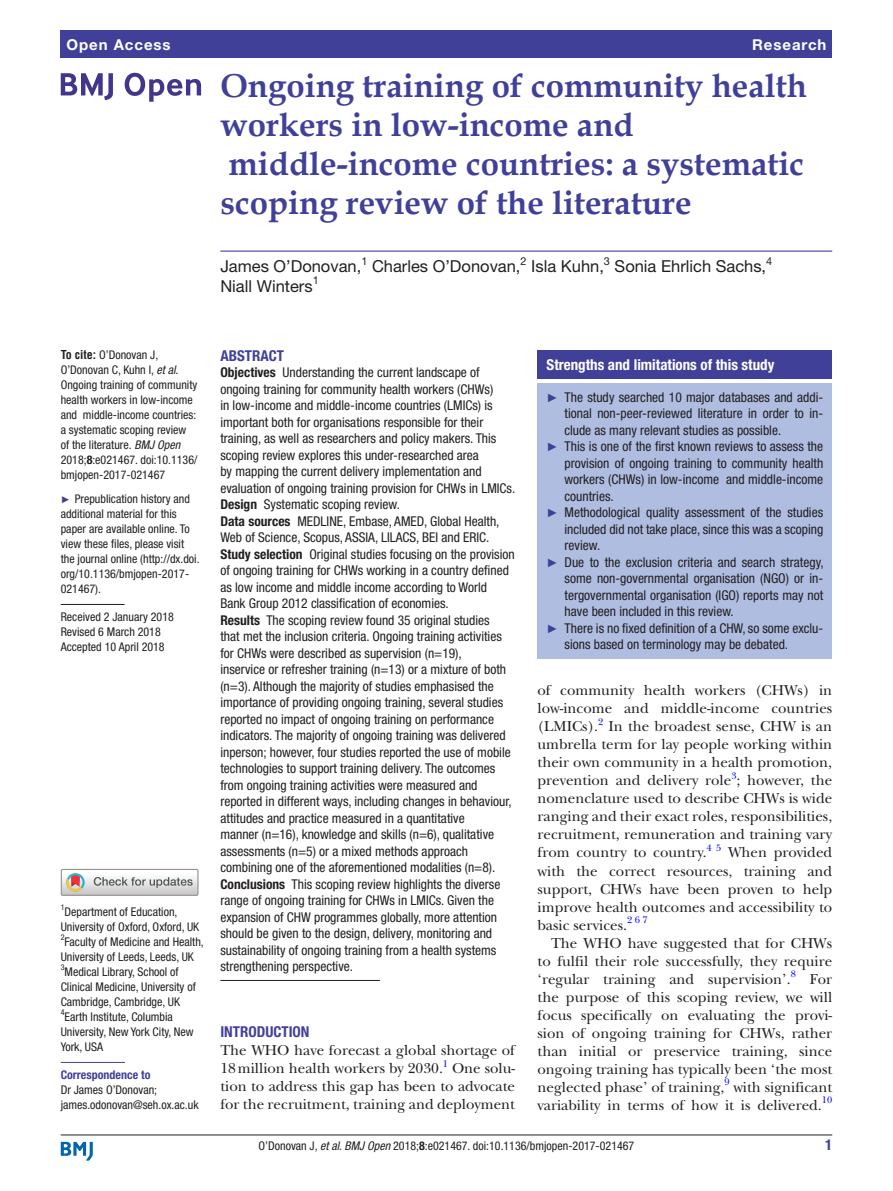
<style>
.page{position:relative;width:893px;height:1191px;background:#fff}
.page>*{position:absolute;margin:0;border:0;box-sizing:border-box;transform-origin:0 0}
.t1{font:700 33px/39px "Book Antiqua";color:#414099}
.t2{font:16.5px "Helvetica Neue LT Std";color:#231f20}
.t3{font:15px/18px "New Baskerville";color:#231f20;text-align:justify}
.t4{font:700 condensed 15px "Helvetica Neue LT Std";color:#fff}
.t5{font:700 condensed 15px "Helvetica Neue LT Std";color:#414099}
.t6{font:700 15px "Helvetica Neue LT Std";letter-spacing:.065em;color:#fff}
.t7{font:condensed 13.5px/16.5px "Helvetica Neue LT Std";color:#231f20}
.t8{font:condensed 12px/15px "Helvetica Neue LT Std";color:#231f20}
.t9{font:700 condensed 12px "Helvetica Neue LT Std";color:#414099}
.t10{font:10.95px "Helvetica Neue LT Std";color:#231f20}
.t11{font:9.9px "New Baskerville";color:#00f}
.t12{font:condensed 7.95px "Helvetica Neue LT Std";color:#231f20}
.s1{font-family:"Helvetica LT Std";font-weight:700}
.s2{font-style:italic}
.s3{font-weight:700}
.s4{font-family:"Arial";font-stretch:normal;font-size:9.75px;color:#414099}
.s5{font-family:"Arial";font-stretch:normal;font-size:12px;color:#414099}
</style>
<div class="page">
<hr style="left:61px;top:1134px;width:771px;height:1px;background:#231f20">
<svg style="left:61px;top:1141px;width:32px;height:19px"></svg>
<div style="left:61px;top:31px;width:771px;height:27px;background:#414099"></div>
<hr style="left:220px;top:250px;width:612px;height:2px;background:#414099">
<hr style="left:61px;top:604px;width:64px;height:1px;background:#231f20">
<hr style="left:61px;top:1062px;width:64px;height:1px;background:#414099">
<svg style="left:61px;top:73px;width:52px;height:27px"></svg>
<svg style="left:125px;top:73px;width:76px;height:29px"></svg>
<div style="left:61px;top:869px;width:138px;height:27px;border:1px solid #969090"></div>
<svg style="left:61px;top:869px;width:137px;height:26px"></svg>
<hr style="left:220px;top:980px;width:160px;height:1px;background:#231f20">
<div style="left:538px;top:350px;width:294px;height:29px;background:#414099"></div>
<div style="left:538px;top:383px;width:294px;height:275px;background:#afbde1"></div>
<p class="t6" style="left:66px;top:35px;width:106px">Open Access</p>
<p class="t6" style="left:752px;top:35px;width:76px">Research</p>
<h1 class="t1" style="left:220px;top:66px;width:588px">Ongoing training of community health workers in low-income and middle-income countries: a systematic scoping review of the literature</h1>
<p class="t2" style="left:220px;top:257px;width:142px">James O’Donovan,</p>
<p class="t10" style="left:361px;top:254px;width:8px">1</p>
<p class="t2" style="left:372px;top:257px;width:150px">Charles O’Donovan,</p>
<p class="t10" style="left:521px;top:254px;width:8px">2</p>
<p class="t2" style="left:531px;top:257px;width:74px">Isla Kuhn,</p>
<p class="t10" style="left:604px;top:254px;width:8px">3</p>
<p class="t2" style="left:615px;top:257px;width:153px">Sonia Ehrlich Sachs,</p>
<p class="t10" style="left:766px;top:254px;width:8px">4</p>
<p class="t2" style="left:220px;top:276px;width:94px">Niall Winters</p>
<p class="t10" style="left:313px;top:274px;width:8px">1</p>
<p class="t8" style="left:61px;top:347px;width:138px"><span class="s1">To cite:</span> O’Donovan J,<br>O’Donovan C, Kuhn I, <span class="s2">et al</span>.<br>Ongoing training of community health workers in low-income and middle-income countries: a systematic scoping review of the literature. <span class="s2">BMJ Open<br></span>2018;<span class="s3">8</span>:e021467. doi:10.1136/ bmjopen-2017-021467</p>
<p class="t8" style="left:61px;top:491px;width:140px"><span class="s4">►</span> Prepublication history and additional material for this paper are available online. To view these files, please visit the journal online (http://dx.doi. org/10.1136/bmjopen-2017-<br>021467).</p>
<p class="t8" style="left:61px;top:609px;width:115px">Received 2 January 2018<br>Revised 6 March 2018<br>Accepted 10 April 2018</p>
<p class="t12" style="left:61px;top:903px;width:5px">1</p>
<p class="t8" style="left:61px;top:904px;width:140px;text-indent:4px">Department of Education,<br>University of Oxford, Oxford, UK</p>
<p class="t12" style="left:61px;top:933px;width:5px">2</p>
<p class="t8" style="left:61px;top:934px;width:145px;text-indent:4px">Faculty of Medicine and Health,<br>University of Leeds, Leeds, UK</p>
<p class="t12" style="left:61px;top:963px;width:5px">3</p>
<p class="t8" style="left:61px;top:964px;width:137px;text-indent:4px">Medical Library, School of<br>Clinical Medicine, University of<br>Cambridge, Cambridge, UK<br><sup>4</sup>Earth Institute, Columbia<br>University, New York City, New<br>York, USA</p>
<p class="t9" style="left:61px;top:1067px;width:91px">Correspondence to</p>
<p class="t8" style="left:61px;top:1082px;width:139px">Dr James O’Donovan; james.odonovan@seh.ox.ac.uk</p>
<p class="t5" style="left:220px;top:346px;width:65px">Abstract</p>
<p class="t7" style="left:220px;top:364px;width:296px"><span class="s3">Objectives</span> Understanding the current landscape of ongoing training for community health workers (CHWs)<br>in low-income and middle-income countries (LMICs) is important both for organisations responsible for their training, as well as researchers and policy makers. This scoping review explores this under-researched area<br>by mapping the current delivery implementation and evaluation of ongoing training provision for CHWs in LMICs.<br><span class="s3">Design</span> Systematic scoping review.<br><span class="s3">Data sources</span> MEDLINE, Embase, AMED, Global Health, Web of Science, Scopus, ASSIA, LILACS, BEI and ERIC.<br><span class="s3">Study selection</span> Original studies focusing on the provision of ongoing training for CHWs working in a country defined as low income and middle income according to World Bank Group 2012 classification of economies.<br><span class="s3">Results</span> The scoping review found 35 original studies<br>that met the inclusion criteria. Ongoing training activities for CHWs were described as supervision (n=19),<br>inservice or refresher training (n=13) or a mixture of both (n=3). Although the majority of studies emphasised the importance of providing ongoing training, several studies reported no impact of ongoing training on performance indicators. The majority of ongoing training was delivered inperson; however, four studies reported the use of mobile technologies to support training delivery. The outcomes from ongoing training activities were measured and reported in different ways, including changes in behaviour, attitudes and practice measured in a quantitative<br>manner (n=16), knowledge and skills (n=6), qualitative assessments (n=5) or a mixed methods approach combining one of the aforementioned modalities (n=8).<br><span class="s3">Conclusions</span> This scoping review highlights the diverse range of ongoing training for CHWs in LMICs. Given the expansion of CHW programmes globally, more attention should be given to the design, delivery, monitoring and sustainability of ongoing training from a health systems strengthening perspective.</p>
<p class="t5" style="left:220px;top:1023px;width:91px">Introduction</p>
<p class="t3" style="left:220px;top:1041px;width:296px">The WHO have forecast a global shortage of<br>18million health workers by 2030.</p>
<p class="t11" style="left:443px;top:1057px;width:7px">1</p>
<p class="t3" style="left:220px;top:1059px;width:296px;text-indent:232px">One solu&shy;tion to address this gap has been to advocate for the recruitment, training and deployment</p>
<p class="t4" style="left:547px;top:355px;width:229px">Strengths and limitations of this study</p>
<p class="t7" style="left:547px;top:388px;width:278px"><span class="s5">►</span> The study searched 10 major databases and addi-</p>
<p class="t7" style="left:565px;top:405px;width:260px">tional non-peer-reviewed literature in order to in-</p>
<p class="t7" style="left:565px;top:421px;width:218px">clude as many relevant studies as possible.</p>
<p class="t7" style="left:547px;top:438px;width:278px"><span class="s5">►</span> This is one of the first known reviews to assess the</p>
<p class="t7" style="left:565px;top:454px;width:260px">provision of ongoing training to community health</p>
<p class="t7" style="left:565px;top:471px;width:260px">workers (CHWs) in low-income and middle-income</p>
<p class="t7" style="left:565px;top:487px;width:51px">countries.</p>
<p class="t7" style="left:547px;top:504px;width:278px"><span class="s5">►</span> Methodological quality assessment of the studies</p>
<p class="t7" style="left:565px;top:520px;width:260px">included did not take place, since this was a scoping</p>
<p class="t7" style="left:565px;top:537px;width:37px">review.</p>
<p class="t7" style="left:547px;top:553px;width:279px"><span class="s5">►</span> Due to the exclusion criteria and search strategy,</p>
<p class="t7" style="left:565px;top:570px;width:260px">some non-governmental organisation (NGO) or in-</p>
<p class="t7" style="left:565px;top:586px;width:260px">tergovernmental organisation (IGO) reports may not</p>
<p class="t7" style="left:565px;top:603px;width:171px">have been included in this review.</p>
<p class="t7" style="left:547px;top:619px;width:278px"><span class="s5">►</span> There is no fixed definition of a CHW, so some exclu-</p>
<p class="t7" style="left:565px;top:636px;width:225px">sions based on terminology may be debated.</p>
<p class="t3" style="left:538px;top:681px;width:296px">of community health workers (CHWs) in low-income and middle-income countries (LMICs).<sup>2</sup> In the broadest sense, CHW is an umbrella term for lay people working within their own community in a health promotion, prevention and delivery role ; however, the</p>
<p class="t11" style="left:731px;top:769px;width:7px">3</p>
<p class="t3" style="left:538px;top:789px;width:296px">nomenclature used to describe CHWs is wide ranging and their exact roles, responsibilities, recruitment, remuneration and training vary from country to country.<sup>4</sup> <sup>5</sup> When provided with the correct resources, training and support, CHWs have been proven to help improve health outcomes and accessibility to basic services.</p>
<p class="t11" style="left:627px;top:913px;width:22px">2 6 7</p>
<p class="t3" style="left:538px;top:933px;width:296px;text-indent:14px">The WHO have suggested that for CHWs to fulfil their role successfully, they require ‘regular training and supervision’.</p>
<p class="t11" style="left:791px;top:967px;width:7px">8</p>
<p class="t3" style="left:538px;top:969px;width:296px;text-indent:272px">For the purpose of this scoping review, we will focus specifically on evaluating the provi&shy;sion of ongoing training for CHWs, rather than initial or preservice training, since ongoing training has typically been ‘the most neglected phase’ of training,</p>
<p class="t11" style="left:724px;top:1075px;width:7px">9</p>
<p class="t3" style="left:538px;top:1077px;width:296px;text-indent:196px">with significant variability in terms of how it is delivered.</p>
<p class="t11" style="left:822px;top:1093px;width:12px">10</p>
<p class="t8" style="left:259px;top:1137px;width:377px">O’Donovan J, <span class="s2">et al</span>. <span class="s2">BMJ Open</span> 2018;<span class="s3">8</span>:e021467. doi:10.1136/bmjopen-2017-021467</p>
<p class="t5" style="left:825px;top:1135px;width:9px">1</p>
</div>
